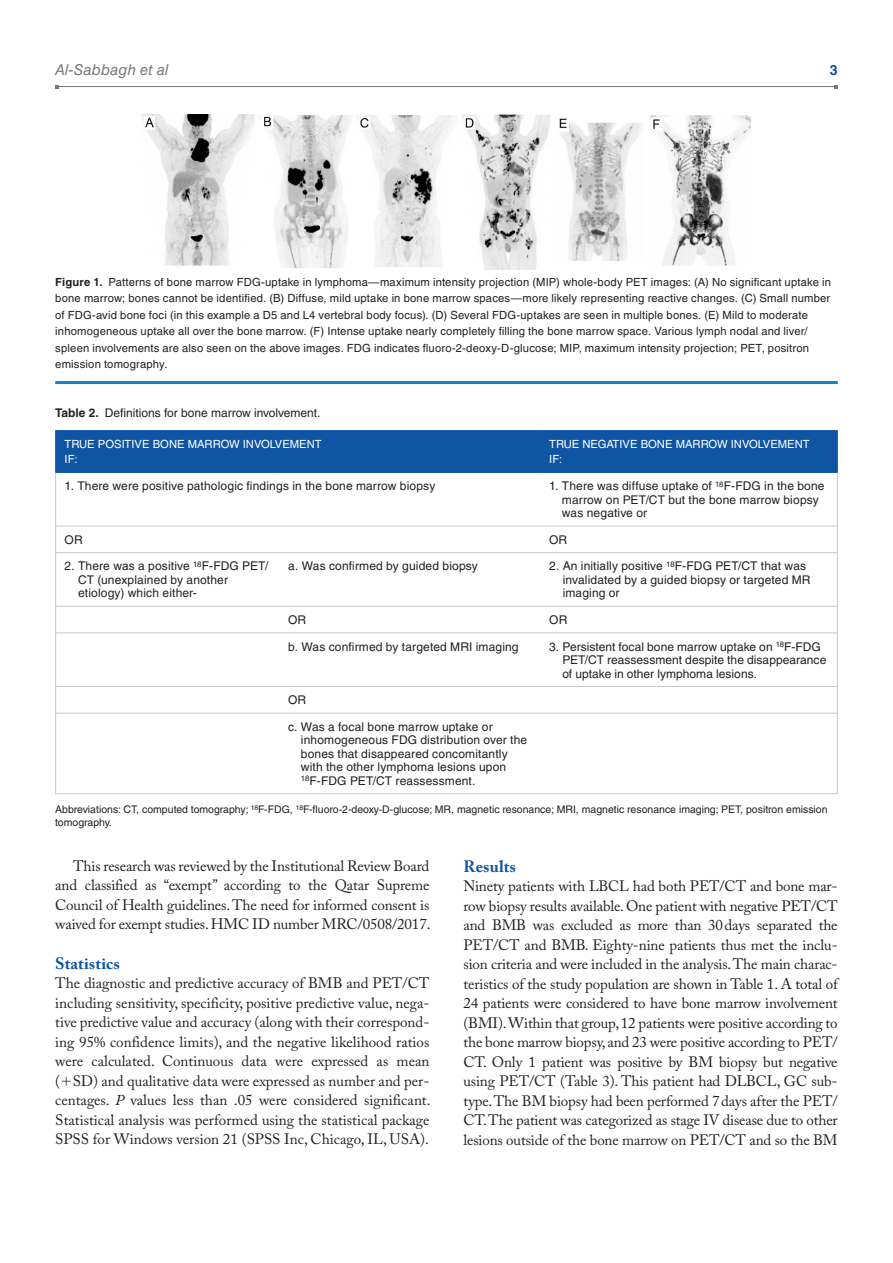
<style>
.page{position:relative;width:893px;height:1263px;background:#fff}
.page>*{position:absolute;margin:0;border:0;box-sizing:border-box;transform-origin:0 0}
.t1{font:700 16.5px "Adobe Caslon Pro";letter-spacing:.005em;color:#1055a4}
.t2{font:15px/19.5px "Adobe Caslon Pro";letter-spacing:-.01em;color:#231f20;text-align:justify}
.t3{font:italic 15px "Helvetica LT Std";color:#76787b}
.t4{font:700 14.25px "Helvetica LT Std";color:#1055a4}
.t5{font:12px/13.5px "Helvetica LT Std";letter-spacing:.01em;color:#231f20}
.t6{font:11.25px/16.5px "Helvetica LT Std";letter-spacing:.015em;color:#231f20}
.t7{font:11.25px "Helvetica LT Std";color:#fff}
.t8{font:10.5px/12.8px "Helvetica LT Std";color:#231f20}
.s1{font-weight:700}
.s2{font-style:italic}
</style>
<div class="page">
<hr style="left:57px;top:86px;width:779px;height:1px;background:#76787b">
<hr style="left:55px;top:381px;width:783px;height:3px;background:#1582c5">
<img style="left:141px;top:115px;width:610px;height:154px">
<div style="left:56px;top:431px;width:781px;height:41px;background:#1055a4"></div>
<hr style="left:55px;top:430px;width:224px;height:1px;background:#1055a4">
<hr style="left:55px;top:431px;width:1px;height:41px;background:#1055a4">
<hr style="left:279px;top:430px;width:261px;height:1px;background:#1055a4">
<hr style="left:55px;top:472px;width:224px;height:1px;background:#1055a4">
<hr style="left:279px;top:472px;width:261px;height:1px;background:#1055a4">
<hr style="left:540px;top:430px;width:298px;height:1px;background:#1055a4">
<hr style="left:540px;top:431px;width:1px;height:41px;background:#1055a4">
<hr style="left:837px;top:431px;width:1px;height:41px;background:#1055a4">
<hr style="left:540px;top:472px;width:298px;height:1px;background:#1055a4">
<hr style="left:55px;top:473px;width:1px;height:53px;background:#c5c6c8">
<hr style="left:837px;top:473px;width:1px;height:53px;background:#c5c6c8">
<hr style="left:55px;top:526px;width:224px;height:1px;background:#c5c6c8">
<svg style="left:55px;top:526px;width:1px;height:26px"></svg>
<hr style="left:279px;top:526px;width:261px;height:1px;background:#c5c6c8">
<hr style="left:540px;top:526px;width:298px;height:1px;background:#c5c6c8">
<svg style="left:837px;top:526px;width:1px;height:26px"></svg>
<hr style="left:55px;top:552px;width:224px;height:1px;background:#c5c6c8">
<hr style="left:55px;top:553px;width:1px;height:53px;background:#c5c6c8">
<hr style="left:279px;top:552px;width:261px;height:1px;background:#c5c6c8">
<hr style="left:540px;top:552px;width:298px;height:1px;background:#c5c6c8">
<hr style="left:837px;top:553px;width:1px;height:53px;background:#c5c6c8">
<hr style="left:55px;top:606px;width:224px;height:1px;background:#c5c6c8">
<svg style="left:55px;top:607px;width:1px;height:25px"></svg>
<hr style="left:279px;top:606px;width:261px;height:1px;background:#c5c6c8">
<hr style="left:540px;top:606px;width:298px;height:1px;background:#c5c6c8">
<svg style="left:837px;top:607px;width:1px;height:25px"></svg>
<hr style="left:55px;top:632px;width:224px;height:1px;background:#c5c6c8">
<hr style="left:55px;top:633px;width:1px;height:53px;background:#c5c6c8">
<hr style="left:279px;top:632px;width:261px;height:1px;background:#c5c6c8">
<hr style="left:540px;top:632px;width:298px;height:1px;background:#c5c6c8">
<hr style="left:837px;top:633px;width:1px;height:53px;background:#c5c6c8">
<hr style="left:55px;top:686px;width:224px;height:1px;background:#c5c6c8">
<svg style="left:55px;top:687px;width:1px;height:26px"></svg>
<hr style="left:279px;top:686px;width:261px;height:1px;background:#c5c6c8">
<hr style="left:540px;top:686px;width:298px;height:1px;background:#c5c6c8">
<svg style="left:837px;top:687px;width:1px;height:26px"></svg>
<hr style="left:55px;top:713px;width:224px;height:1px;background:#c5c6c8">
<hr style="left:55px;top:713px;width:1px;height:80px;background:#c5c6c8">
<hr style="left:55px;top:793px;width:224px;height:1px;background:#c5c6c8">
<hr style="left:279px;top:713px;width:261px;height:1px;background:#c5c6c8">
<hr style="left:279px;top:793px;width:261px;height:1px;background:#c5c6c8">
<hr style="left:540px;top:713px;width:298px;height:1px;background:#c5c6c8">
<hr style="left:837px;top:713px;width:1px;height:80px;background:#c5c6c8">
<hr style="left:540px;top:793px;width:298px;height:1px;background:#c5c6c8">
<p class="t3" style="left:55px;top:61px;width:115px">Al-Sabbagh et al</p>
<p class="t4" style="left:830px;top:61px;width:9px">3</p>
<p class="t6" style="left:55px;top:274px;width:777px"><span class="s1">Figure 1.</span> Patterns of bone marrow FDG-uptake in lymphoma—maximum intensity projection (MIP) whole-body PET images: (A) No significant uptake in bone marrow; bones cannot be identified. (B) Diffuse, mild uptake in bone marrow spaces—more likely representing reactive changes. (C) Small number of FDG-avid bone foci (in this example a D5 and L4 vertebral body focus). (D) Several FDG-uptakes are seen in multiple bones. (E) Mild to moderate inhomogeneous uptake all over the bone marrow. (F) Intense uptake nearly completely filling the bone marrow space. Various lymph nodal and liver/ spleen involvements are also seen on the above images. FDG indicates fluoro-2-deoxy-D-glucose; MIP, maximum intensity projection; PET, positron emission tomography.</p>
<p class="t5" style="left:55px;top:406px;width:267px"><span class="s1">Table 2.</span> Definitions for bone marrow involvement.</p>
<p class="t7" style="left:65px;top:437px;width:41px">True positive</p>
<p class="t7" style="left:153px;top:437px;width:9px">bone</p>
<p class="t7" style="left:188px;top:437px;width:10px">marrow</p>
<p class="t7" style="left:243px;top:437px;width:9px">involvement</p>
<p class="t7" style="left:65px;top:453px;width:15px">IF:</p>
<p class="t7" style="left:549px;top:437px;width:65px">True negative</p>
<p class="t7" style="left:641px;top:437px;width:9px">bone</p>
<p class="t7" style="left:676px;top:437px;width:10px">marrow</p>
<p class="t7" style="left:731px;top:437px;width:9px">involvement</p>
<p class="t7" style="left:549px;top:453px;width:15px">IF:</p>
<p class="t5" style="left:65px;top:479px;width:372px">1. There were positive pathologic findings in the bone marrow biopsy</p>
<p class="t5" style="left:562px;top:479px;width:264px;text-indent:-13px">1. There was diffuse uptake of <sup>18</sup>F-FDG in the bone marrow on PET/CT but the bone marrow biopsy was negative or</p>
<p class="t5" style="left:65px;top:533px;width:20px">OR</p>
<p class="t5" style="left:549px;top:533px;width:20px">OR</p>
<p class="t5" style="left:78px;top:559px;width:192px;text-indent:-13px">2. There was a positive <sup>18</sup>F-FDG PET/<br>CT (unexplained by another etiology) which either-</p>
<p class="t5" style="left:288px;top:559px;width:191px">a. Was confirmed by guided biopsy</p>
<p class="t5" style="left:563px;top:559px;width:249px;text-indent:-13px">2. An initially positive <sup>18</sup>F-FDG PET/CT that was invalidated by a guided biopsy or targeted MR imaging or</p>
<p class="t5" style="left:288px;top:613px;width:20px">OR</p>
<p class="t5" style="left:549px;top:613px;width:20px">OR</p>
<p class="t5" style="left:288px;top:639px;width:232px">b. Was confirmed by targeted MRI imaging</p>
<p class="t5" style="left:562px;top:639px;width:266px;text-indent:-13px">3. Persistent focal bone marrow uptake on <sup>18</sup>F-FDG<br>PET/CT reassessment despite the disappearance of uptake in other lymphoma lesions.</p>
<p class="t5" style="left:288px;top:693px;width:20px">OR</p>
<p class="t5" style="left:301px;top:720px;width:228px;text-indent:-13px">c. Was a focal bone marrow uptake or inhomogeneous FDG distribution over the bones that disappeared concomitantly with the other lymphoma lesions upon <sup>18</sup>F-FDG PET/CT reassessment.</p>
<p class="t8" style="left:55px;top:803px;width:774px">Abbreviations: CT, computed tomography; <sup>18</sup>F-FDG, <sup>18</sup>F-fluoro-2-deoxy-D-glucose; MR, magnetic resonance; MRI, magnetic resonance imaging; PET, positron emission tomography.</p>
<p class="t2" style="left:55px;top:856px;width:377px;text-indent:18px">This research was reviewed by the Institutional Review Board and classified as “exempt” according to the Qatar Supreme Council of Health guidelines. The need for informed consent is waived for exempt studies. HMC ID number MRC/0508/2017.</p>
<p class="t1" style="left:55px;top:953px;width:66px">Statistics</p>
<p class="t2" style="left:55px;top:973px;width:377px">The diagnostic and predictive accuracy of BMB and PET/CT including sensitivity, specificity, positive predictive value, nega&shy;tive predictive value and accuracy (along with their correspond&shy;ing 95% confidence limits), and the negative likelihood ratios were calculated. Continuous data were expressed as mean ( SD) and qualitative data were expressed as number and per&shy;centages. <span class="s2">P</span> values less than .05 were considered significant.<br>Statistical analysis was performed using the statistical package SPSS for Windows version 21 (SPSS Inc, Chicago, IL, USA).</p>
<p class="t1" style="left:463px;top:856px;width:54px">Results</p>
<p class="t2" style="left:463px;top:876px;width:376px">Ninety patients with LBCL had both PET/CT and bone mar&shy;row biopsy results available. One patient with negative PET/CT and BMB was excluded as more than 30days separated the PET/CT and BMB. Eighty-nine patients thus met the inclu&shy;sion criteria and were included in the analysis. The main charac&shy;teristics of the study population are shown in Table 1. A total of 24 patients were considered to have bone marrow involvement (BMI). Within that group, 12 patients were positive according to the bone marrow biopsy, and 23 were positive according to PET/ CT. Only 1 patient was positive by BM biopsy but negative using PET/CT (Table 3). This patient had DLBCL, GC sub&shy;type. The BM biopsy had been performed 7days after the PET/ CT. The patient was categorized as stage IV disease due to other lesions outside of the bone marrow on PET/CT and so the BM</p>
</div>
